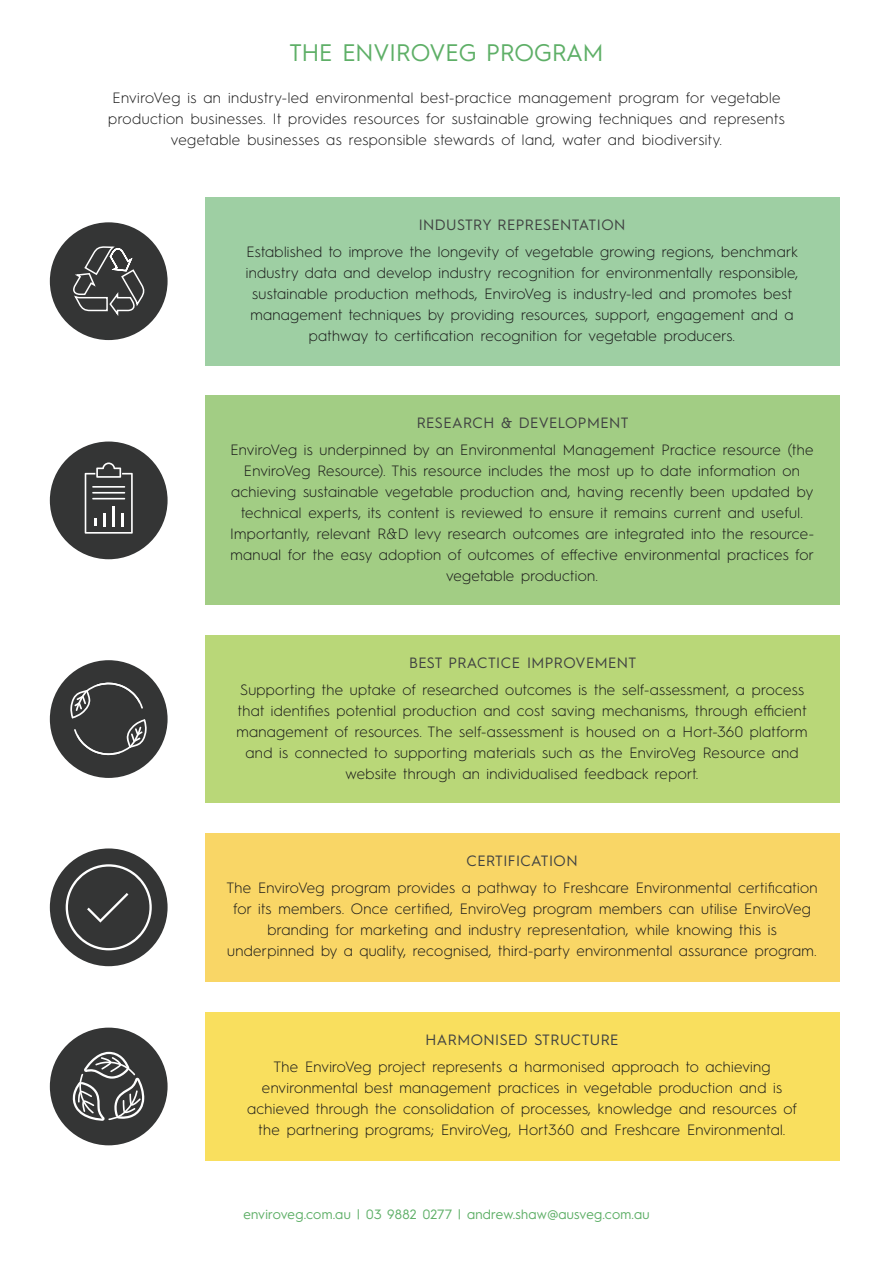
<style>
.page{position:relative;width:893px;height:1263px;background:#fff}
.page>*{position:absolute;margin:0;border:0;box-sizing:border-box;transform-origin:0 0}
.t1{font:24px "Hurme Geometric Sans 1";color:#5eaf67}
.Paragraph_Style_1{font:300 15px/21px "Hurme Geometric Sans 1";letter-spacing:.02em;color:#1a1a1a;text-align:center}
.Paragraph_Style_1-2{font:15px "Hurme Geometric Sans 1";letter-spacing:.03em;color:#404242}
.Paragraph_Style_1-3{font:13.5px "Hurme Geometric Sans 1";letter-spacing:.02em;color:#5eaf67}
</style>
<div class="page">
<div style="left:205px;top:635px;width:634px;height:168px;background:#b9d778"></div>
<div style="left:50px;top:660px;width:118px;height:118px;background:#343535;border-radius:50%"></div>
<svg style="left:70px;top:682px;width:77px;height:73px"></svg>
<div style="left:205px;top:1012px;width:634px;height:149px;background:#f9df5e"></div>
<div style="left:50px;top:1027px;width:118px;height:118px;background:#343535;border-radius:50%"></div>
<svg style="left:72px;top:1052px;width:72px;height:69px"></svg>
<div style="left:205px;top:833px;width:634px;height:149px;background:#f9d666"></div>
<div style="left:50px;top:848px;width:118px;height:118px;background:#343535;border-radius:50%"></div>
<svg style="left:66px;top:864px;width:86px;height:86px"></svg>
<div style="left:205px;top:197px;width:634px;height:168px;background:#9ecfa3"></div>
<div style="left:50px;top:222px;width:118px;height:118px;background:#343535;border-radius:50%"></div>
<svg style="left:73px;top:246px;width:72px;height:70px"></svg>
<div style="left:205px;top:395px;width:634px;height:210px;background:#a2cd84"></div>
<div style="left:50px;top:441px;width:118px;height:118px;background:#343535;border-radius:50%"></div>
<svg style="left:85px;top:462px;width:48px;height:72px"></svg>
<p class="t1" style="left:289px;top:36px;width:316px">THE ENVIROVEG PROGRAM</p>
<p class="Paragraph_Style_1" style="left:108px;top:87px;width:678px">EnviroVeg is an industry-led environmental best-practice management program for vegetable production businesses. It provides resources for sustainable growing techniques and represents vegetable businesses as responsible stewards of land, water and biodiversity.</p>
<p class="Paragraph_Style_1-2" style="left:419px;top:214px;width:208px">INDUSTRY REPRESENTATION</p>
<p class="Paragraph_Style_1" style="left:246px;top:240px;width:554px">Established to improve the longevity of vegetable growing regions, benchmark industry data and develop industry recognition for environmentally responsible, sustainable production methods, EnviroVeg is industry-led and promotes best management techniques by providing resources, support, engagement and a pathway to certification recognition for vegetable producers.</p>
<p class="Paragraph_Style_1-2" style="left:417px;top:412px;width:213px">RESEARCH &amp; DEVELOPMENT</p>
<p class="Paragraph_Style_1" style="left:230px;top:439px;width:585px">EnviroVeg is underpinned by an Environmental Management Practice resource (the EnviroVeg Resource). This resource includes the most up to date information on achieving sustainable vegetable production and, having recently been updated by technical experts, its content is reviewed to ensure it remains current and useful.<br>Importantly, relevant R&amp;D levy research outcomes are integrated into the resource&shy;manual for the easy adoption of outcomes of effective environmental practices for vegetable production.</p>
<p class="Paragraph_Style_1-2" style="left:409px;top:652px;width:229px">BEST PRACTICE IMPROVEMENT</p>
<p class="Paragraph_Style_1" style="left:236px;top:678px;width:573px">Supporting the uptake of researched outcomes is the self-assessment, a process that identifies potential production and cost saving mechanisms, through efficient management of resources. The self-assessment is housed on a Hort-360 platform and is connected to supporting materials such as the EnviroVeg Resource and website through an individualised feedback report.</p>
<p class="Paragraph_Style_1-2" style="left:466px;top:850px;width:113px">CERTIFICATION</p>
<p class="Paragraph_Style_1" style="left:226px;top:876px;width:593px">The EnviroVeg program provides a pathway to Freshcare Environmental certification for its members. Once certified, EnviroVeg program members can utilise EnviroVeg branding for marketing and industry representation, while knowing this is underpinned by a quality, recognised, third-party environmental assurance program.</p>
<p class="Paragraph_Style_1-2" style="left:425px;top:1029px;width:195px">HARMONISED STRUCTURE</p>
<p class="Paragraph_Style_1" style="left:247px;top:1055px;width:551px">The EnviroVeg project represents a harmonised approach to achieving environmental best management practices in vegetable production and is achieved through the consolidation of processes, knowledge and resources of the partnering programs; EnviroVeg, Hort360 and Freshcare Environmental.</p>
<p class="Paragraph_Style_1-3" style="left:243px;top:1205px;width:408px">enviroveg.com.au | 03 9882 0277 | andrew.shaw@ausveg.com.au</p>
</div>
